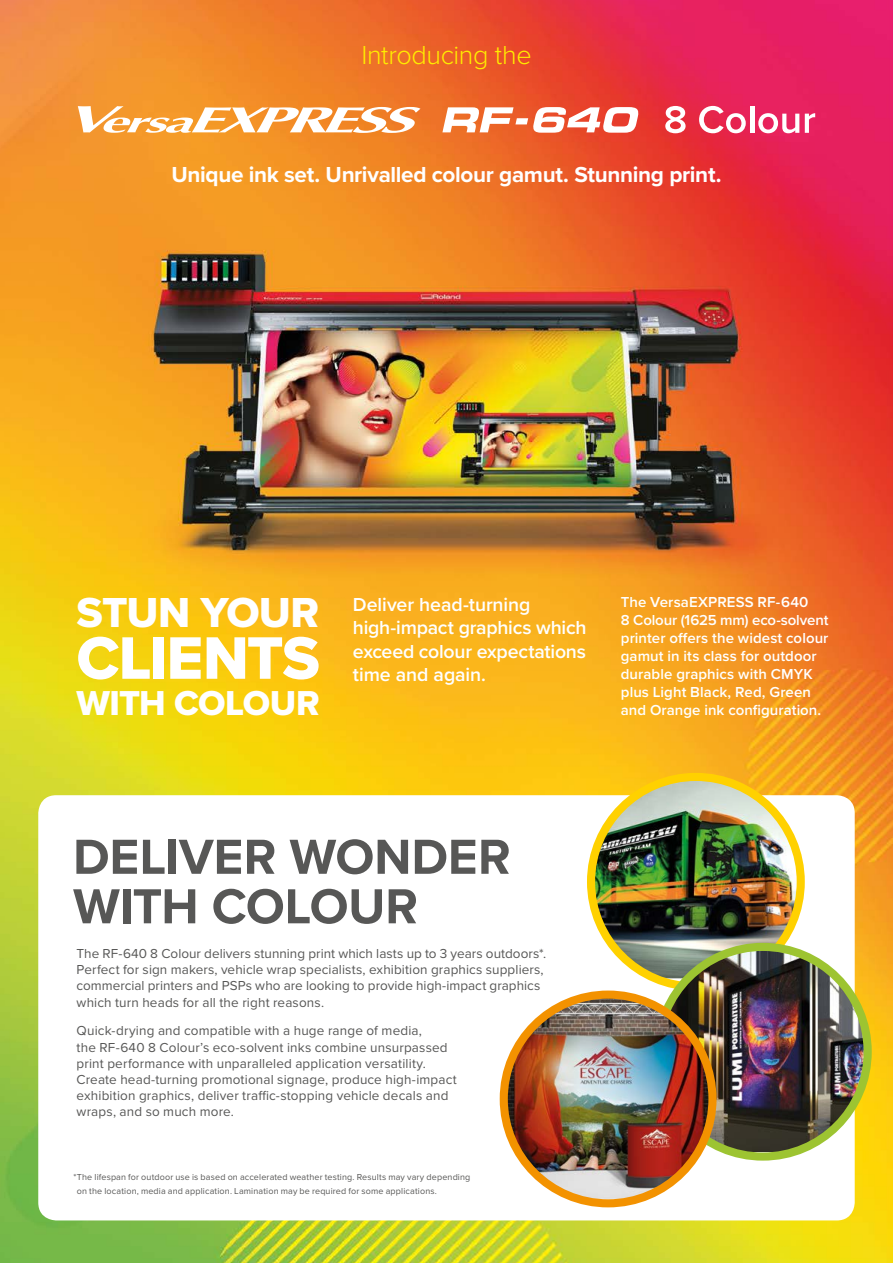
<style>
.page{position:relative;width:893px;height:1263px;background:#fff}
.page>*{position:absolute;margin:0;border:0;box-sizing:border-box;transform-origin:0 0}
.t1{font:62.25px "Proxima Nova Extrabld";letter-spacing:-.02em;color:#fff}
.t2{font:700 51px/49.5px "Proxima Nova";letter-spacing:-.005em;color:#575756}
.t3{font:43.5px "Proxima Nova Extrabld";letter-spacing:-.015em;color:#fff}
.t4{font:35.85px "Proxima Nova Extrabld";letter-spacing:-.02em;color:#fff}
.t5{font:300 27px "Proxima Nova";letter-spacing:-.015em;color:#ffed00}
.t6{font:700 22.5px "Proxima Nova";letter-spacing:-.015em;color:#fff}
.t7{font:600 19.5px/23.4px "Proxima Nova";letter-spacing:-.01em;color:#fff}
.t8{font:600 15px/18px "Proxima Nova";letter-spacing:.005em;color:#fff}
.t9{font:13.5px/16.2px "Proxima Nova";letter-spacing:.01em;color:#575756}
.t10{font:9px/13.5px "Proxima Nova";letter-spacing:.015em;color:#575756}
</style>
<div class="page">
<img style="left:0;top:0;width:893px;height:1263px">
<div style="left:38px;top:795px;width:817px;height:425px;background:#fff;border-radius:18px"></div>
<img style="left:591px;top:777px;width:210px;height:201px">
<div style="left:587px;top:773px;width:218px;height:218px;border:8px solid #ffd100;border-radius:50%"></div>
<img style="left:658px;top:948px;width:208px;height:204px">
<div style="left:654px;top:943px;width:218px;height:217px;border:8px solid #9dc431;border-radius:50%"></div>
<img style="left:504px;top:996px;width:208px;height:203px">
<div style="left:500px;top:990px;width:216px;height:217px;border:8px solid #f39200;border-radius:50%"></div>
<svg style="left:665px;top:106px;width:21px;height:27px"></svg>
<svg style="left:699px;top:106px;width:47px;height:27px"></svg>
<hr style="left:750px;top:106px;width:4px;height:27px;background:#fff">
<svg style="left:758px;top:113px;width:41px;height:20px"></svg>
<svg style="left:805px;top:113px;width:10px;height:20px"></svg>
<svg style="left:442px;top:107px;width:197px;height:26px"></svg>
<svg style="left:78px;top:106px;width:342px;height:27px"></svg>
<h3 class="t5" style="left:361px;top:34px;width:172px">Introducing the</h3>
<h3 class="t6" style="left:171px;top:158px;width:551px">Unique ink set. Unrivalled colour gamut. Stunning print.</h3>
<h3 class="t3" style="left:77px;top:580px;width:244px">STUN YOUR</h3>
<h1 class="t1" style="left:77px;top:612px;width:245px">CLIENTS</h1>
<h3 class="t4" style="left:77px;top:676px;width:245px">WITH COLOUR</h3>
<h3 class="t7" style="left:353px;top:592px;width:235px">Deliver head-turning high-impact graphics which exceed colour expectations time and again.</h3>
<p class="t8" style="left:621px;top:593px;width:209px">The VersaEXPRESS RF-640<br>8 Colour (1625 mm) eco-solvent printer offers the widest colour gamut in its class for outdoor durable graphics with CMYK plus Light Black, Red, Green and Orange ink configuration.</p>
<h2 class="t2" style="left:73px;top:831px;width:439px">DELIVER WONDER<br>WITH COLOUR</h2>
<p class="t9" style="left:77px;top:945px;width:471px">The RF-640 8 Colour delivers stunning print which lasts up to 3 years outdoors*.<br>Perfect for sign makers, vehicle wrap specialists, exhibition graphics suppliers, commercial printers and PSPs who are looking to provide high-impact graphics which turn heads for all the right reasons.</p>
<p class="t9" style="left:77px;top:1022px;width:382px">Quick-drying and compatible with a huge range of media,<br>the RF-640 8 Colour’s eco-solvent inks combine unsurpassed print performance with unparalleled application versatility.<br>Create head-turning promotional signage, produce high-impact exhibition graphics, deliver traffic-stopping vehicle decals and wraps, and so much more.</p>
<p class="t10" style="left:77px;top:1170px;width:395px;text-indent:-3px">*The lifespan for outdoor use is based on accelerated weather testing. Results may vary depending on the location, media and application. Lamination may be required for some applications.</p>
</div>
